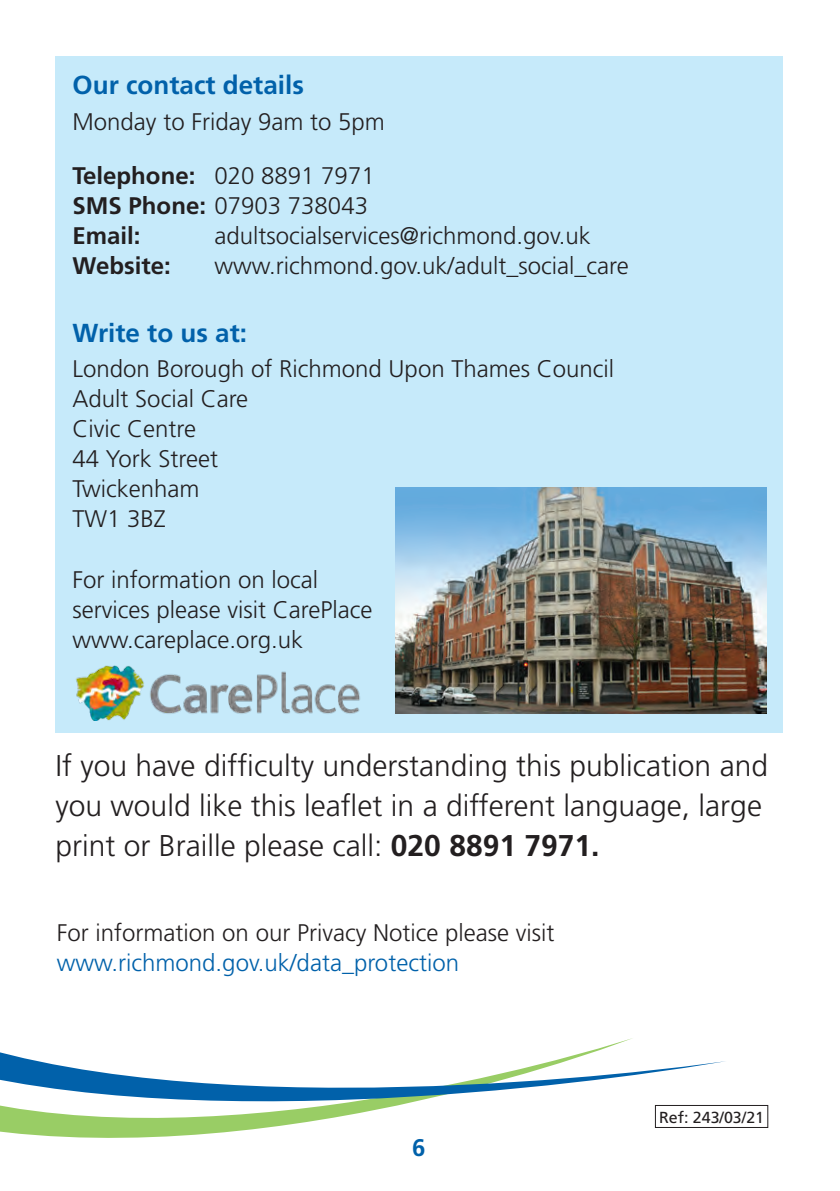
<style>
.page{position:relative;width:840px;height:1191px;background:#fff}
.page>*{position:absolute;margin:0;border:0;box-sizing:border-box;transform-origin:0 0}
.Braille{font:300 30px/40px "Frutiger";color:#231f20}
.t1{font:700 26px "Frutiger";color:#0161aa}
.Body_text{font:300 24px/30px "Frutiger";color:#231f20}
.Body_text-2{font:700 24px "Frutiger";color:#231f20}
.Page_Numbers{font:700 24px "Frutiger";color:#0161aa}
.Reference_number{font:16px "Frutiger";color:#231f20}
.s1{font-weight:700}
.s2{color:#0161aa}
</style>
<div class="page">
<svg style="left:0;top:1047px;width:725px;height:91px"></svg>
<div style="left:654px;top:1105px;width:113px;height:23px;border:1px solid #231f20"></div>
<div style="left:55px;top:57px;width:727px;height:676px;background:#c6eafa"></div>
<img style="left:395px;top:488px;width:370px;height:225px">
<img style="left:76px;top:665px;width:284px;height:55px">
<h2 class="t1" style="left:72px;top:70px;width:233px">Our contact details</h2>
<p class="Body_text" style="left:72px;top:106px;width:314px">Monday to Friday 9am to 5pm</p>
<p class="Body_text" style="left:72px;top:161px;width:303px"><span class="s1">Telephone:</span> 020 8891 7971</p>
<p class="Body_text" style="left:72px;top:191px;width:297px"><span class="s1">SMS Phone:</span> 07903 738043</p>
<p class="Body_text-2" style="left:72px;top:222px;width:70px">Email:</p>
<p class="Body_text" style="left:214px;top:221px;width:378px">adultsocialservices@richmond.gov.uk</p>
<p class="Body_text-2" style="left:72px;top:252px;width:100px">Website:</p>
<p class="Body_text" style="left:214px;top:251px;width:415px">www.richmond.gov.uk/adult_social_care</p>
<h2 class="t1" style="left:72px;top:317px;width:176px">Write to us at:</h2>
<p class="Body_text" style="left:72px;top:354px;width:543px">London Borough of Richmond Upon Thames Council</p>
<p class="Body_text" style="left:72px;top:384px;width:177px">Adult Social Care</p>
<p class="Body_text" style="left:72px;top:414px;width:125px">Civic Centre</p>
<p class="Body_text" style="left:72px;top:444px;width:147px">44 York Street</p>
<p class="Body_text" style="left:72px;top:474px;width:128px">Twickenham</p>
<p class="Body_text" style="left:72px;top:504px;width:95px">TW1 3BZ</p>
<p class="Body_text" style="left:72px;top:564px;width:301px">For information on local services please visit CarePlace www.careplace.org.uk</p>
<p class="Braille" style="left:55px;top:745px;width:713px">If you have difficulty understanding this publication and you would like this leaflet in a different language, large print or Braille please call: <span class="s1">020 8891 7971.</span></p>
<p class="Body_text" style="left:57px;top:917px;width:499px">For information on our Privacy Notice please visit <span class="s2">www.richmond.gov.uk/data_protection</span></p>
<p class="Page_Numbers" style="left:412px;top:1133px;width:15px">6</p>
<p class="Reference_number" style="left:658px;top:1107px;width:106px">Ref: 243/03/21</p>
</div>
